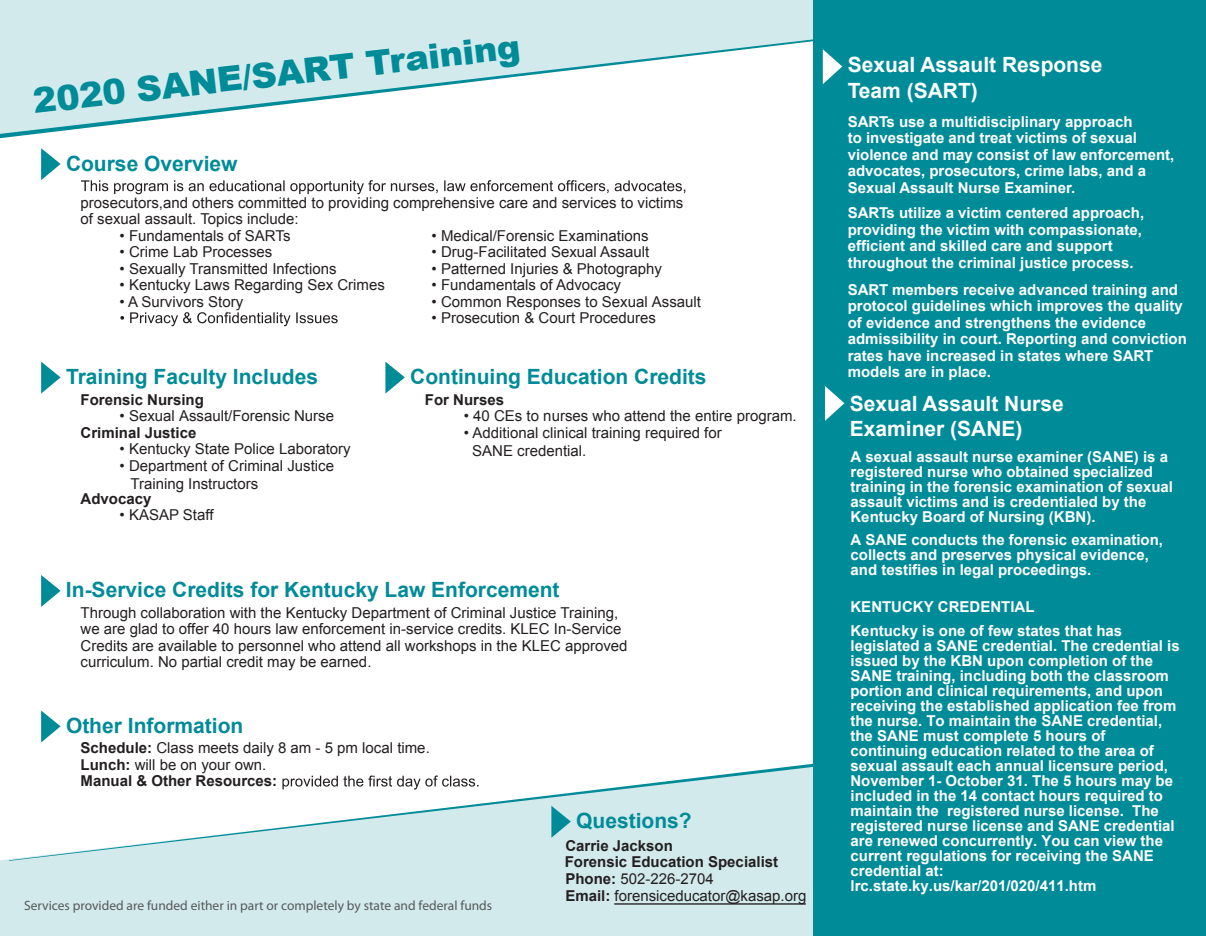
<style>
.page{position:relative;width:1206px;height:936px;background:#fff}
.page>*{position:absolute;margin:0;border:0;box-sizing:border-box;transform-origin:0 0}
.t1{font:900 34.5px "Arial";color:#008b98}
.t2{font:700 21px "Arial";color:#008b98}
.t3{font:700 21px/25.2px "Arial";color:#fff}
.t4{font:700 15px/15px "Arial";color:#fff}
.t5{font:15px/16.5px "Arial";color:#231f20}
.t6{font:700 15px/16px "Arial";color:#231f20}
.t7{font:13.5px "Myriad Pro";color:#57585a}
.s1{font-weight:700}
</style>
<div class="page">
<div style="left:0;top:859px;width:813px;height:77px;background:#d2eaec"></div>
<svg style="left:9px;top:763px;width:804px;height:98px;fill:#d2eaec"></svg>
<svg style="left:41px;top:148px;width:20px;height:32px"></svg>
<svg style="left:81px;top:180px;width:604px;height:14px"></svg>
<svg style="left:120px;top:312px;width:218px;height:14px"></svg>
<svg style="left:41px;top:362px;width:20px;height:32px"></svg>
<svg style="left:385px;top:362px;width:20px;height:32px"></svg>
<svg style="left:41px;top:575px;width:20px;height:32px"></svg>
<svg style="left:41px;top:710px;width:20px;height:33px"></svg>
<svg style="left:282px;top:776px;width:197px;height:14px"></svg>
<svg style="left:551px;top:805px;width:20px;height:33px"></svg>
<hr style="left:614px;top:903px;width:192px;height:2px;background:#231f20">
<svg style="left:0;top:0;width:813px;height:139px;fill:#d2eaec"></svg>
<div style="left:813px;top:0;width:393px;height:936px;background:#008b98"></div>
<svg style="left:822px;top:49px;width:20px;height:35px"></svg>
<svg style="left:825px;top:386px;width:19px;height:35px"></svg>
<h1 class="t1" style="left:30px;top:74px;width:492px;rotate:-6deg">2020 SANE/SART Training</h1>
<h2 class="t2" style="left:66px;top:149px;width:173px">Course Overview</h2>
<p class="t5" style="left:81px;top:194px;width:604px">prosecutors,and others committed to providing comprehensive care and services to victims of sexual assault. Topics include:</p>
<p class="t5" style="left:120px;top:227px;width:172px">• Fundamentals of SARTs</p>
<p class="t5" style="left:432px;top:227px;width:218px">• Medical/Forensic Examinations</p>
<p class="t5" style="left:120px;top:244px;width:154px">• Crime Lab Processes</p>
<p class="t5" style="left:432px;top:244px;width:219px">• Drug-Facilitated Sexual Assault</p>
<p class="t5" style="left:120px;top:260px;width:219px">• Sexually Transmitted Infections</p>
<p class="t5" style="left:432px;top:260px;width:232px">• Patterned Injuries &amp; Photography</p>
<p class="t5" style="left:120px;top:277px;width:267px">• Kentucky Laws Regarding Sex Crimes</p>
<p class="t5" style="left:432px;top:277px;width:191px">• Fundamentals of Advocacy</p>
<p class="t5" style="left:120px;top:293px;width:125px">• A Survivors Story</p>
<p class="t5" style="left:432px;top:293px;width:271px">• Common Responses to Sexual Assault</p>
<p class="t5" style="left:432px;top:310px;width:226px">• Prosecution &amp; Court Procedures</p>
<h2 class="t2" style="left:66px;top:363px;width:254px">Training Faculty Includes</h2>
<p class="t6" style="left:81px;top:392px;width:125px">Forensic Nursing</p>
<p class="t5" style="left:120px;top:408px;width:216px">• Sexual Assault/Forensic Nurse</p>
<p class="t6" style="left:81px;top:425px;width:117px">Criminal Justice</p>
<p class="t5" style="left:120px;top:441px;width:233px">• Kentucky State Police Laboratory</p>
<p class="t5" style="left:131px;top:456px;width:205px;line-height:18px;text-indent:-11px">• Department of Criminal Justice<br>Training Instructors</p>
<p class="t6" style="left:81px;top:491px;width:72px">Advocacy</p>
<p class="t5" style="left:120px;top:507px;width:95px">• KASAP Staff</p>
<h2 class="t2" style="left:410px;top:363px;width:298px">Continuing Education Credits</h2>
<p class="t6" style="left:425px;top:392px;width:81px">For Nurses</p>
<p class="t5" style="left:464px;top:408px;width:334px">• 40 CEs to nurses who attend the entire program.</p>
<p class="t5" style="left:472px;top:423px;width:251px;line-height:18px;text-indent:-8px">• Additional clinical training required for<br>SANE credential.</p>
<h2 class="t2" style="left:66px;top:576px;width:495px">In-Service Credits for Kentucky Law Enforcement</h2>
<p class="t5" style="left:81px;top:605px;width:548px">Through collaboration with the Kentucky Department of Criminal Justice Training, we are glad to offer 40 hours law enforcement in-service credits. KLEC In-Service Credits are available to personnel who attend all workshops in the KLEC approved curriculum. No partial credit may be earned.</p>
<h2 class="t2" style="left:66px;top:712px;width:179px">Other Information</h2>
<p class="t5" style="left:81px;top:740px;width:351px"><span class="s1">Schedule:</span> Class meets daily 8 am - 5 pm local time.<br><span class="s1">Lunch:</span> will be on your own.<br><span class="s1">Manual &amp; Other Resources:</span></p>
<p class="t7" style="left:24px;top:897px;width:470px">Services provided are funded either in part or completely by state and federal funds</p>
<h2 class="t2" style="left:576px;top:807px;width:117px">Questions?</h2>
<p class="t6" style="left:565px;top:838px;width:215px">Carrie Jackson<br>Forensic Education Specialist</p>
<p class="t5" style="left:565px;top:871px;width:243px"><span class="s1">Phone:</span> 502-226-2704<br><span class="s1">Email:</span> forensiceducator@kasap.org</p>
<h2 class="t3" style="left:848px;top:53px;width:256px">Sexual Assault Response<br>Team (SART)</h2>
<p class="t4" style="left:848px;top:114px;width:328px;line-height:16.5px">SARTs use a multidisciplinary approach<br>to investigate and treat victims of sexual violence and may consist of law enforcement, advocates, prosecutors, crime labs, and a Sexual Assault Nurse Examiner.</p>
<p class="t4" style="left:848px;top:205px;width:298px;line-height:16.5px">SARTs utilize a victim centered approach, providing the victim with compassionate,</p>
<p class="t4" style="left:848px;top:255px;width:287px">throughout the criminal justice process.</p>
<p class="t4" style="left:848px;top:239px;width:267px">efficient and skilled care and support</p>
<p class="t4" style="left:848px;top:282px;width:341px;line-height:16.5px">SART members receive advanced training and protocol guidelines which improves the quality of evidence and strengthens the evidence admissibility in court. Reporting and conviction rates have increased in states where SART models are in place.</p>
<h2 class="t3" style="left:850px;top:391px;width:215px">Sexual Assault Nurse<br>Examiner (SANE)</h2>
<p class="t4" style="left:851px;top:450px;width:324px">A sexual assault nurse examiner (SANE) is a registered nurse who obtained specialized training in the forensic examination of sexual assault victims and is credentialed by the Kentucky Board of Nursing (KBN).</p>
<p class="t4" style="left:851px;top:532px;width:314px">A SANE conducts the forensic examination, collects and preserves physical evidence, and testifies in legal proceedings.</p>
<p class="t4" style="left:851px;top:595px;width:273px;line-height:24px">KENTUCKY CREDENTIAL<br>Kentucky is one of few states that has</p>
<p class="t4" style="left:851px;top:639px;width:331px">legislated a SANE credential. The credential is issued by the KBN upon completion of the SANE training, including both the classroom portion and clinical requirements, and upon receiving the established application fee from the nurse. To maintain the SANE credential, the SANE must complete 5 hours of continuing education related to the area of sexual assault each annual licensure period, November 1- October 31. The 5 hours may be included in the 14 contact hours required to maintain the registered nurse license. The registered nurse license and SANE credential are renewed concurrently. You can view the current regulations for receiving the SANE credential at: lrc.state.ky.us/kar/201/020/411.htm</p>
</div>
